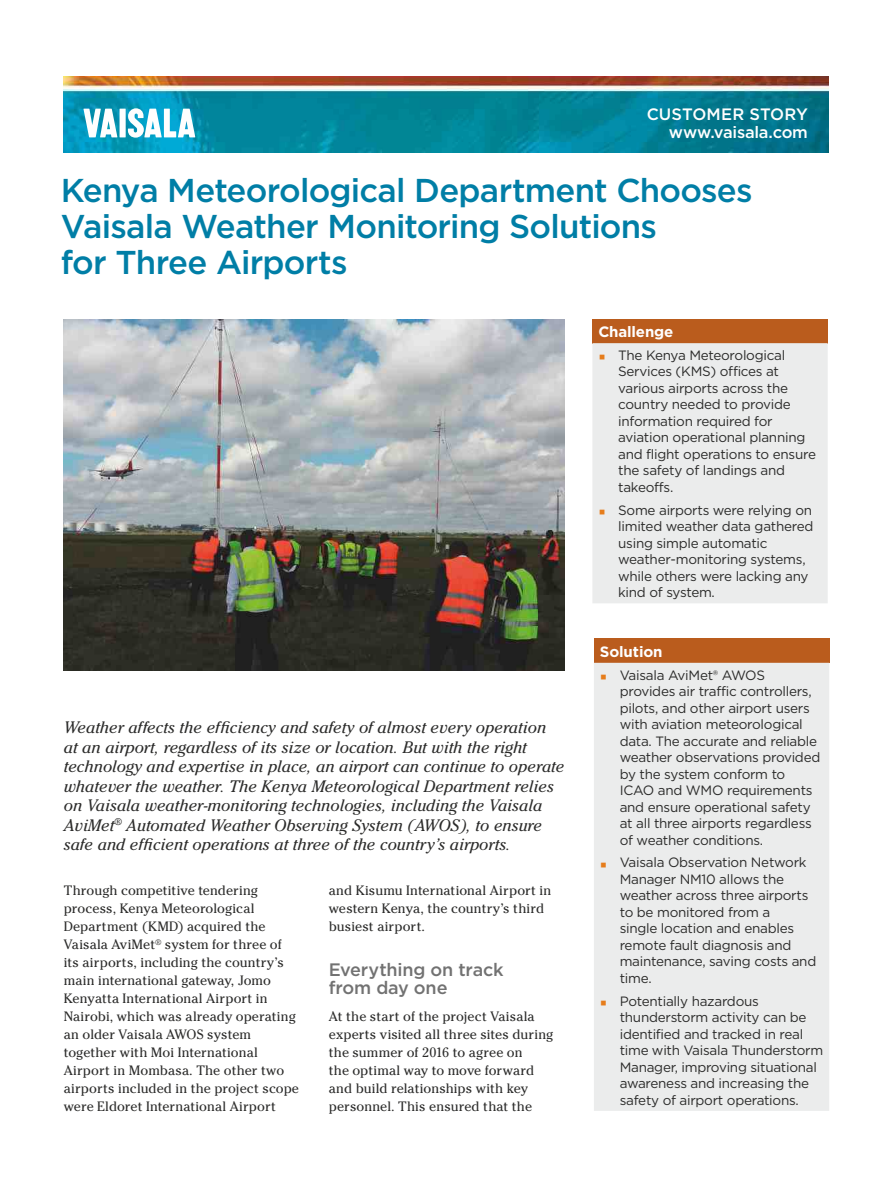
<style>
.page{position:relative;width:893px;height:1191px;background:#fff}
.page>*{position:absolute;margin:0;border:0;box-sizing:border-box;transform-origin:0 0}
.t1{font:500 33px/36px "Gotham";letter-spacing:-.025em;color:#007ea6}
.t2{font:500 18px/18px "Gotham";letter-spacing:-.01em;color:#727272}
.t3{font:italic 16.5px/19.5px "Cheltenham Std";color:#2b2b2a}
.t4{font:500 16.5px "Gotham";letter-spacing:-.015em;color:#fefefe}
.t5{font:500 16.5px "Gotham";letter-spacing:.005em;color:#fefefe}
.t6{font:700 15px "Gotham";letter-spacing:-.01em;color:#fefefe}
.t7{font:13.5px/16.5px "Gotham";letter-spacing:-.02em;color:#2b2b2a}
.t8{font:13.5px/18px "Cheltenham Std";letter-spacing:.005em;color:#2b2b2a}
.s1{font-family:"Arial";font-weight:900;font-size:21px;color:#e67d1b}
</style>
<div class="page">
<img style="left:64px;top:77px;width:765px;height:76px">
<svg style="left:83px;top:109px;width:34px;height:28px"></svg>
<div style="left:120px;top:109px;width:6px;height:28px;background:#fefefe"></div>
<svg style="left:128px;top:108px;width:67px;height:30px"></svg>
<div style="left:592px;top:319px;width:236px;height:24px;background:#ba5c1d"></div>
<div style="left:592px;top:343px;width:236px;height:260px;background:#ebecec"></div>
<div style="left:594px;top:639px;width:235px;height:24px;background:#ba5c1d"></div>
<div style="left:594px;top:663px;width:235px;height:447px;background:#ebecec"></div>
<img style="left:64px;top:319px;width:501px;height:351px">
<p class="t5" style="left:647px;top:103px;width:163px">CUSTOMER STORY</p>
<p class="t4" style="left:669px;top:121px;width:141px">www.vaisala.com</p>
<h1 class="t1" style="left:61px;top:171px;width:693px">Kenya Meteorological Department Chooses<br>Vaisala Weather Monitoring Solutions<br>for Three Airports</h1>
<p class="t3" style="left:64px;top:718px;width:502px">Weather affects the efficiency and safety of almost every operation<br>at an airport, regardless of its size or location. But with the right technology and expertise in place, an airport can continue to operate whatever the weather. The Kenya Meteorological Department relies on Vaisala weather-monitoring technologies, including the Vaisala AviMet<sup>®</sup> Automated Weather Observing System (AWOS), to ensure safe and efficient operations at three of the country’s airports.</p>
<p class="t8" style="left:64px;top:881px;width:237px">Through competitive tendering process, Kenya Meteorological Department (KMD) acquired the Vaisala AviMet<sup>®</sup> system for three of its airports, including the country’s main international gateway, Jomo Kenyatta International Airport in Nairobi, which was already operating an older Vaisala AWOS system together with Moi International Airport in Mombasa. The other two airports included in the project scope were Eldoret International Airport</p>
<p class="t8" style="left:329px;top:881px;width:224px">and Kisumu International Airport in western Kenya, the country’s third busiest airport.</p>
<h2 class="t2" style="left:329px;top:960px;width:176px">Everything on track from day one</h2>
<p class="t8" style="left:329px;top:1007px;width:226px">At the start of the project Vaisala experts visited all three sites during the summer of 2016 to agree on<br>the optimal way to move forward and build relationships with key personnel. This ensured that the</p>
<p class="t6" style="left:598px;top:322px;width:77px">Challenge</p>
<p class="t7" style="left:618px;top:347px;width:199px;text-indent:-20px"><span class="s1">▪</span> The Kenya Meteorological<br>Services (KMS) offices at various airports across the country needed to provide information required for aviation operational planning and flight operations to ensure the safety of landings and takeoffs.</p>
<p class="t7" style="left:618px;top:501px;width:197px;text-indent:-20px"><span class="s1">▪</span> Some airports were relying on limited weather data gathered using simple automatic weather-monitoring systems, while others were lacking any kind of system.</p>
<p class="t6" style="left:600px;top:641px;width:64px">Solution</p>
<p class="t7" style="left:620px;top:666px;width:202px;text-indent:-20px"><span class="s1">▪</span> Vaisala AviMet® AWOS provides air traffic controllers, pilots, and other airport users with aviation meteorological data. The accurate and reliable weather observations provided by the system conform to<br>ICAO and WMO requirements and ensure operational safety at all three airports regardless of weather conditions.</p>
<p class="t7" style="left:620px;top:854px;width:198px;text-indent:-20px"><span class="s1">▪</span> Vaisala Observation Network<br>Manager NM10 allows the weather across three airports to be monitored from a<br>single location and enables remote fault diagnosis and maintenance, saving costs and time.</p>
<p class="t7" style="left:620px;top:992px;width:205px;text-indent:-20px"><span class="s1">▪</span> Potentially hazardous thunderstorm activity can be identified and tracked in real time with Vaisala Thunderstorm<br>Manager, improving situational awareness and increasing the safety of airport operations.</p>
</div>
